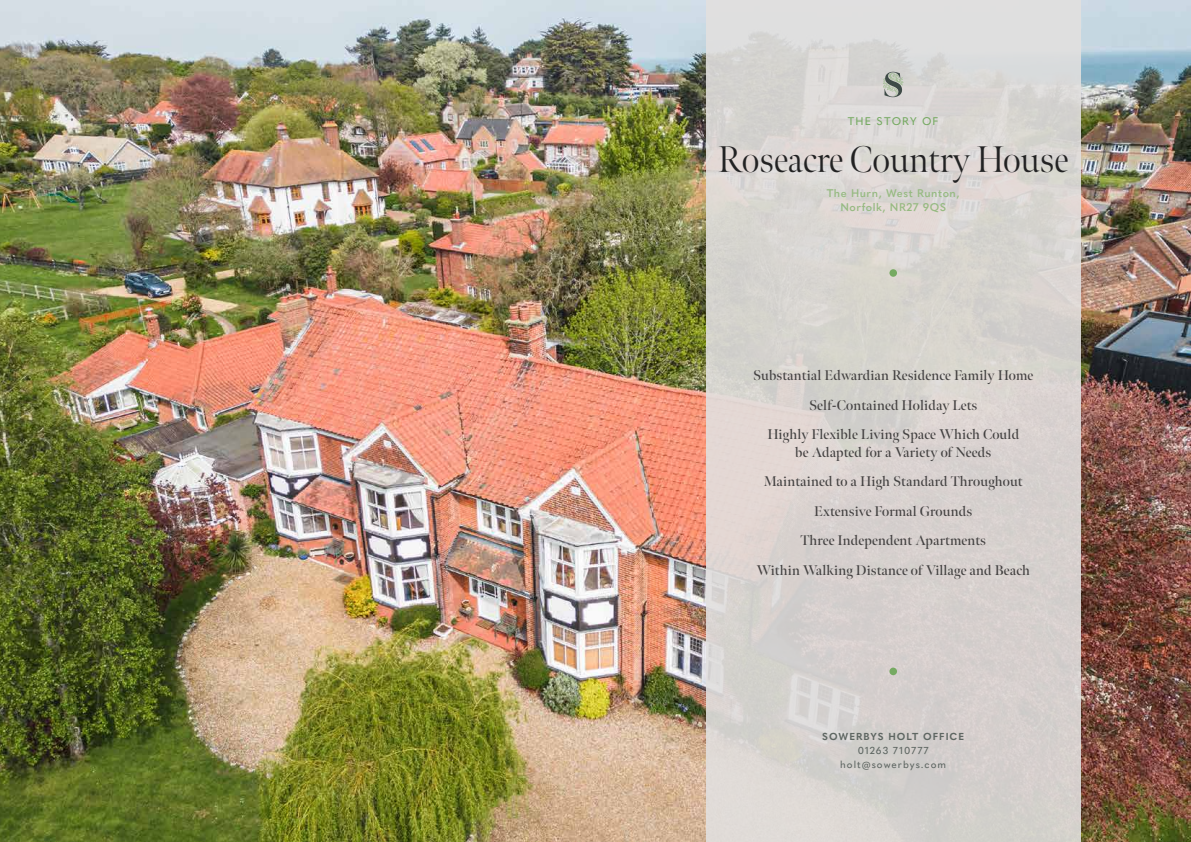
<style>
.page{position:relative;width:1191px;height:842px;background:#fff}
.page>*{position:absolute;margin:0;border:0;box-sizing:border-box;transform-origin:0 0}
.t1{font:300 37px "Meno Banner";color:#222223}
.t2{font:600 14px/29.3px "Meno Banner";letter-spacing:.01em;color:#434141;text-align:center}
.t3{font:600 11px/14px "Quasimoda";letter-spacing:.05em;color:#96ba81;text-align:center}
.t4{font:500 11px "Quasimoda";letter-spacing:.1em;color:#76aa62}
.t5{font:500 10px/14px "Quasimoda";letter-spacing:.1em;color:#5e6662;text-align:center}
.t6{font:700 10px "Quasimoda";letter-spacing:.1em;color:#5e6662}
</style>
<div class="page">
<img style="left:0;top:0;width:1191px;height:842px">
<div style="left:706px;top:0;width:374px;height:842px;background:linear-gradient(to bottom,#dbd9d6,#d6d0cc)"></div>
<div style="left:889px;top:269px;width:8px;height:8px;background:#76aa62;border-radius:50%"></div>
<div style="left:889px;top:668px;width:8px;height:7px;background:#76aa62;border-radius:50%"></div>
<svg style="left:882px;top:72px;width:21px;height:25px"></svg>
<p class="t4" style="left:848px;top:113px;width:92px">THE STORY OF</p>
<h1 class="t1" style="left:718px;top:137px;width:352px">Roseacre Country House</h1>
<p class="t3" style="left:826px;top:186px;width:134px">The Hurn, West Runton,<br>Norfolk, NR27 9QS</p>
<p class="t2" style="left:753px;top:361px;width:282px">Substantial Edwardian Residence Family Home<br>Self-Contained Holiday Lets<br>Highly Flexible Living Space Which Could</p>
<p class="t2" style="left:756px;top:438px;width:275px">be Adapted for a Variety of Needs<br>Maintained to a High Standard Throughout Extensive Formal Grounds<br>Three Independent Apartments<br>Within Walking Distance of Village and Beach</p>
<p class="t6" style="left:822px;top:728px;width:143px">SOWERBYS HOLT OFFICE</p>
<p class="t5" style="left:840px;top:742px;width:107px">01263 710777 holt@sowerbys.com</p>
</div>
